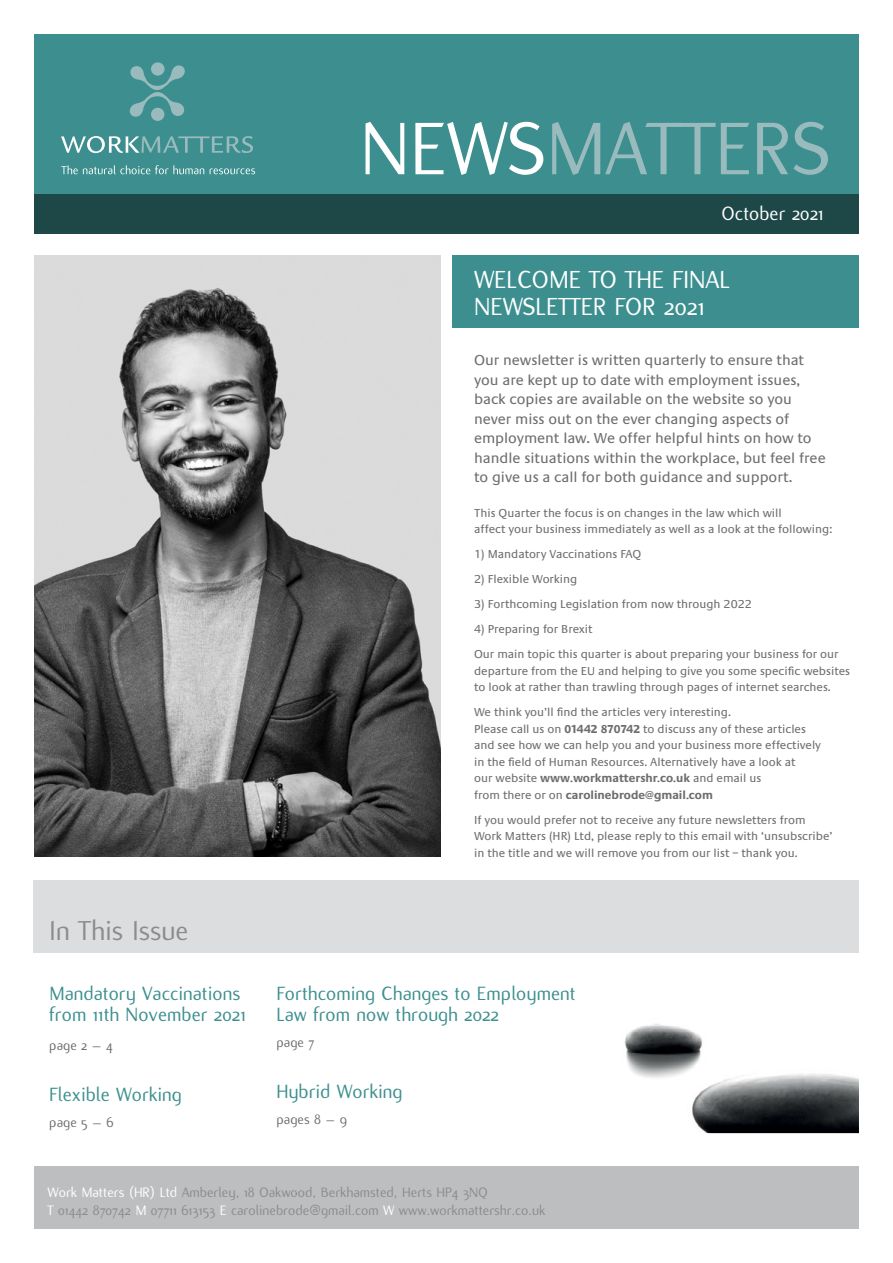
<style>
.page{position:relative;width:893px;height:1263px;background:#fff}
.page>*{position:absolute;margin:0;border:0;box-sizing:border-box;transform-origin:0 0}
.t1{font:81.45px "Flux";color:#9abbbd}
.t2{font:30px "Flux";color:#8a8c8e}
.t3{font:27px/27px "Flux";color:#fff}
.t4{font:21px/21px "Flux";color:#3d8f8f}
.t5{font:21px "Flux";color:#fff}
.t6{font:15px/19.5px "Praxis";color:#6d6e71}
.t7{font:15px/18px "Flux";color:#8a8c8e}
.t8{font:15px "Flux";color:#6d6e71}
.t9{font:12px/16.5px "Praxis";color:#6d6e71}
.s1{color:#fff}
.s2{font-weight:700}
</style>
<div class="page">
<div style="left:34px;top:1167px;width:825px;height:62px;background:#bcbec0"></div>
<div style="left:34px;top:34px;width:825px;height:200px;background:#3d8f8f"></div>
<div style="left:34px;top:194px;width:825px;height:40px;background:#1e4747"></div>
<svg style="left:61px;top:165px;width:143px;height:9px"></svg>
<svg style="left:210px;top:168px;width:45px;height:6px"></svg>
<div style="left:151px;top:108px;width:13px;height:13px;background:#9abbbd;border-radius:50%"></div>
<svg style="left:151px;top:62px;width:14px;height:14px"></svg>
<svg style="left:130px;top:65px;width:55px;height:52px"></svg>
<svg style="left:61px;top:136px;width:192px;height:17px"></svg>
<img style="left:692px;top:1074px;width:167px;height:59px">
<img style="left:34px;top:255px;width:406px;height:602px">
<div style="left:453px;top:255px;width:406px;height:72px;background:#3d8f8f"></div>
<div style="left:34px;top:880px;width:825px;height:72px;background:#dcddde"></div>
<img style="left:624px;top:1023px;width:83px;height:64px">
<h1 class="t1" style="left:360px;top:104px;width:471px"><span class="s1">NEWS</span>MATTERS</h1>
<h3 class="t5" style="left:722px;top:202px;width:103px">October 2021</h3>
<h2 class="t2" style="left:49px;top:914px;width:141px">In This Issue</h2>
<h3 class="t4" style="left:49px;top:983px;width:198px">Mandatory Vaccinations from 11th November 2021</h3>
<p class="t8" style="left:49px;top:1037px;width:65px">page 2 – 4</p>
<h3 class="t4" style="left:49px;top:1084px;width:134px">Flexible Working</h3>
<p class="t8" style="left:49px;top:1114px;width:66px">page 5 – 6</p>
<h3 class="t3" style="left:474px;top:267px;width:258px">WELCOME TO THE FINAL<br>NEWSLETTER FOR 2021</h3>
<p class="t6" style="left:474px;top:351px;width:353px">Our newsletter is written quarterly to ensure that you are kept up to date with employment issues, back copies are available on the website so you never miss out on the ever changing aspects of employment law. We offer helpful hints on how to handle situations within the workplace, but feel free to give us a call for both guidance and support.</p>
<p class="t9" style="left:474px;top:505px;width:360px">This Quarter the focus is on changes in the law which will<br>affect your business immediately as well as a look at the following:</p>
<p class="t9" style="left:474px;top:546px;width:169px">1) Mandatory Vaccinations FAQ</p>
<p class="t9" style="left:474px;top:571px;width:105px">2) Flexible Working</p>
<p class="t9" style="left:474px;top:596px;width:279px">3) Forthcoming Legislation from now through 2022</p>
<p class="t9" style="left:474px;top:617px;width:366px;line-height:25px">4) Preparing for Brexit<br>Our main topic this quarter is about preparing your business for our</p>
<p class="t9" style="left:474px;top:663px;width:377px">departure from the EU and helping to give you some specific websites to look at rather than trawling through pages of internet searches.</p>
<p class="t9" style="left:474px;top:704px;width:348px">We think you’ll find the articles very interesting.<br>Please call us on <span class="s2">01442 870742</span> to discuss any of these articles and see how we can help you and your business more effectively in the field of Human Resources. Alternatively have a look at<br>our website <span class="s2">www.workmattershr.co.uk</span> and email us<br>from there or on <span class="s2">carolinebrode@gmail.com</span></p>
<p class="t9" style="left:474px;top:812px;width:360px">If you would prefer not to receive any future newsletters from<br>Work Matters (HR) Ltd, please reply to this email with ‘unsubscribe’ in the title and we will remove you from our list – thank you.</p>
<h3 class="t4" style="left:276px;top:983px;width:301px">Forthcoming Changes to Employment<br>Law from now through 2022</h3>
<p class="t8" style="left:276px;top:1034px;width:39px">page 7</p>
<h3 class="t4" style="left:276px;top:1081px;width:128px">Hybrid Working</h3>
<p class="t8" style="left:276px;top:1111px;width:72px">pages 8 – 9</p>
<p class="t7" style="left:47px;top:1183px;width:499px"><span class="s1">Work Matters (HR) Ltd</span> Amberley, 18 Oakwood, Berkhamsted, Herts HP4 3NQ<br><span class="s1">T</span> 01442 870742 <span class="s1">M</span> 07711 613153 <span class="s1">E</span> carolinebrode@gmail.com <span class="s1">W</span> www.workmattershr.co.uk</p>
</div>
